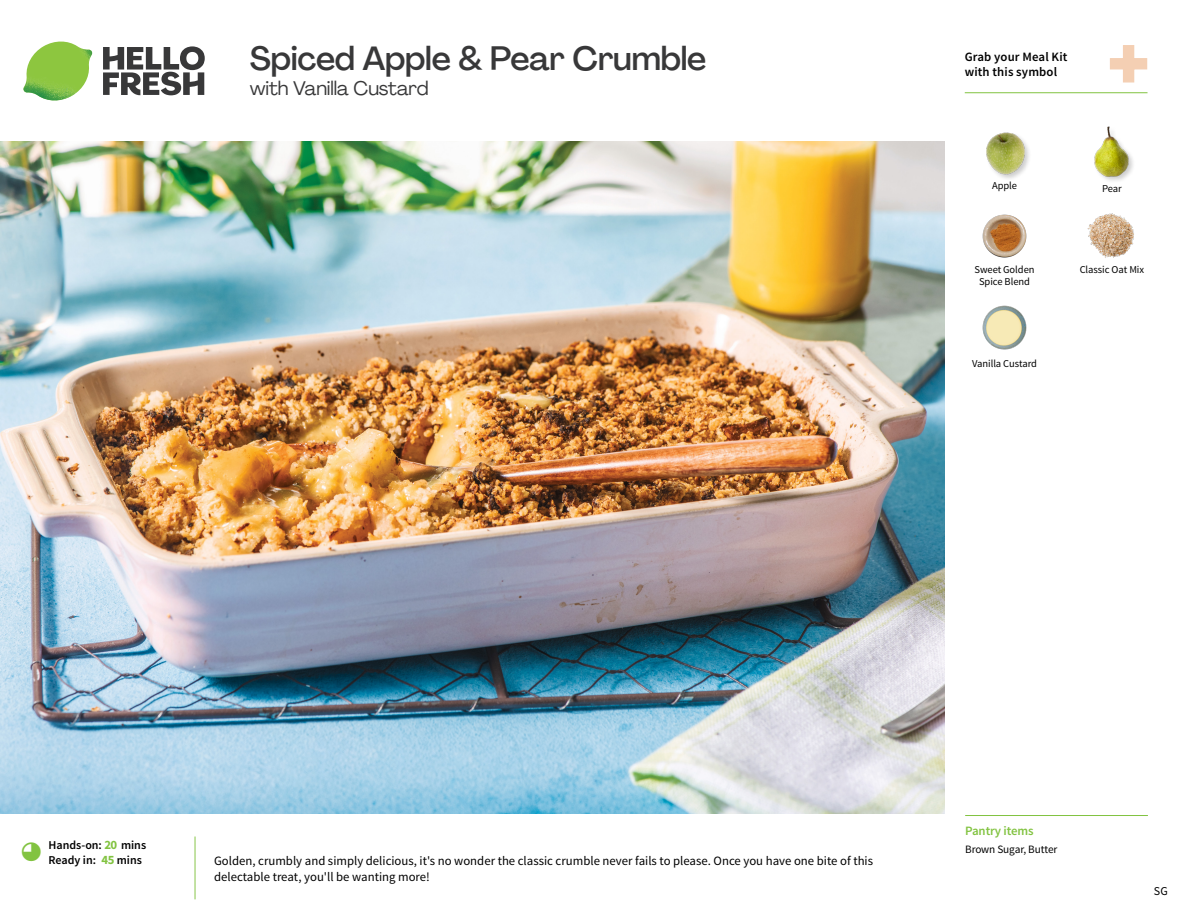
<style>
.page{position:relative;width:1188px;height:918px;background:#fff}
.page>*{position:absolute;margin:0;border:0;box-sizing:border-box;transform-origin:0 0}
.t1{font:500 33px "Agrandir";letter-spacing:-.01em;color:#383839}
.t2{font:19.5px "Agrandir";letter-spacing:-.01em;color:#383839}
.t3{font:12.75px/16.5px "Source Sans Pro";color:#000}
.t4{font:600 12.75px/15px "Source Sans Pro";letter-spacing:.01em;color:#000}
.t5{font:600 12.75px "Source Sans Pro";letter-spacing:-.01em;color:#82c341}
.t6{font:600 12px/15px "Source Sans Pro";color:#000}
.t7{font:12px "Source Sans Pro";color:#000}
.t8{font:11.25px "Source Sans Pro";letter-spacing:-.01em;color:#000}
.t9{font:10.5px/12px "Source Sans Pro";letter-spacing:-.005em;color:#000;text-align:center}
.s1{font-weight:700;font-size:12.75px;color:#82c341}
</style>
<div class="page">
<svg style="left:103px;top:46px;width:102px;height:49px"></svg>
<img style="left:23px;top:42px;width:69px;height:59px">
<img style="left:0;top:142px;width:945px;height:672px">
<img style="left:982px;top:214px;width:45px;height:44px">
<img style="left:1087px;top:213px;width:47px;height:45px">
<div style="left:985px;top:131px;width:46px;height:50px;background:#000;opacity:.2"></div>
<img style="left:985px;top:131px;width:43px;height:45px">
<div style="left:1093px;top:126px;width:43px;height:57px;background:#000;opacity:.2"></div>
<img style="left:1093px;top:127px;width:43px;height:50px">
<img style="left:982px;top:305px;width:45px;height:45px">
<hr style="left:965px;top:92px;width:183px;height:1px;background:#82c341">
<hr style="left:965px;top:815px;width:183px;height:1px;background:#82c341">
<svg style="left:1110px;top:45px;width:38px;height:38px"></svg>
<h1 class="t1" style="left:250px;top:38px;width:458px">Spiced Apple &amp; Pear Crumble</h1>
<h2 class="t2" style="left:250px;top:76px;width:180px">with Vanilla Custard</h2>
<p class="t4" style="left:965px;top:50px;width:104px">Grab your Meal Kit with this symbol</p>
<p class="t9" style="left:992px;top:180px;width:27px">Apple</p>
<p class="t9" style="left:975px;top:263px;width:62px">Sweet Golden<br>Spice Blend</p>
<p class="t9" style="left:972px;top:358px;width:67px">Vanilla Custard</p>
<p class="t9" style="left:1102px;top:183px;width:21px">Pear</p>
<p class="t9" style="left:1080px;top:263px;width:66px">Classic Oat Mix</p>
<p class="t6" style="left:48px;top:838px;width:99px">Hands-on: <span class="s1">20</span> mins<br>Ready in: <span class="s1">45</span> mins</p>
<p class="t3" style="left:214px;top:852px;width:661px">Golden, crumbly and simply delicious, it's no wonder the classic crumble never fails to please. Once you have one bite of this delectable treat, you'll be wanting more!</p>
<p class="t5" style="left:965px;top:823px;width:70px">Pantry items</p>
<p class="t8" style="left:965px;top:843px;width:94px">Brown Sugar, Butter</p>
<p class="t7" style="left:1154px;top:884px;width:16px">SG</p>
</div>
